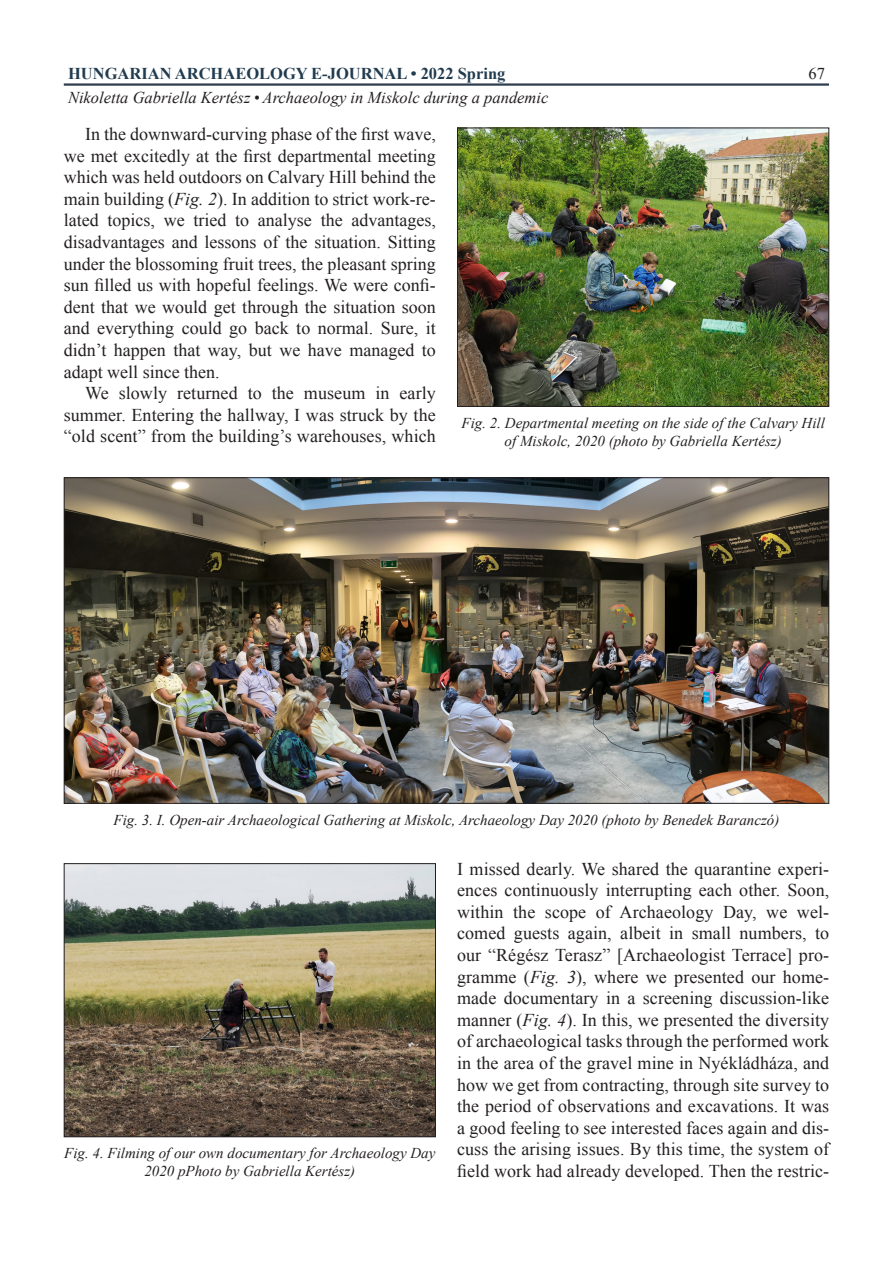
<style>
.page{position:relative;width:893px;height:1263px;background:#fff}
.page>*{position:absolute;margin:0;border:0;box-sizing:border-box;transform-origin:0 0}
.cikk_szoveg_print{font:18px/21.6px "Times New Roman";letter-spacing:.005em;color:#231f20;text-align:justify}
.t1{font:italic 16.5px "Times New Roman";color:#231f20}
.t2{font:700 16.5px "Times New Roman";color:#213b4f}
.t3{font:16.5px "Times New Roman";color:#231f20}
.kepala{font:italic 15px/18px "Times New Roman";color:#231f20;text-align:center}
.s1{font-style:italic}
</style>
<div class="page">
<hr style="left:64px;top:83px;width:765px;height:3px;background:#2d3d4d">
<img style="left:459px;top:130px;width:368px;height:275px">
<div style="left:457px;top:128px;width:372px;height:279px;border:1px solid #231f20"></div>
<img style="left:66px;top:865px;width:368px;height:270px">
<div style="left:64px;top:863px;width:372px;height:274px;border:1px solid #231f20"></div>
<img style="left:66px;top:479px;width:761px;height:323px">
<p class="t2" style="left:68px;top:62px;width:439px">HUNGARIAN ARCHAEOLOGY E-JOURNAL • 2022 Spring</p>
<p class="t3" style="left:808px;top:62px;width:18px">67</p>
<p class="t1" style="left:68px;top:87px;width:482px">Nikoletta Gabriella Kertész • Archaeology in Miskolc during a pandemic</p>
<p class="cikk_szoveg_print" style="left:64px;top:123px;width:374px;text-indent:21px">In the downward-curving phase of the first wave, we met excitedly at the first departmental meeting which was held outdoors on Calvary Hill behind the main building (<span class="s1">Fig. 2</span>). In addition to strict work-re&shy;lated topics, we tried to analyse the advantages, disadvantages and lessons of the situation. Sitting under the blossoming fruit trees, the pleasant spring sun filled us with hopeful feelings. We were confi&shy;dent that we would get through the situation soon and everything could go back to normal. Sure, it didn’t happen that way, but we have managed to adapt well since then.</p>
<p class="cikk_szoveg_print" style="left:64px;top:382px;width:374px;text-indent:21px">We slowly returned to the museum in early summer. Entering the hallway, I was struck by the “old scent” from the building’s warehouses, which</p>
<p class="kepala" style="left:461px;top:414px;width:365px">Fig. 2. Departmental meeting on the side of the Calvary Hill of Miskolc, 2020 (photo by Gabriella Kertész)</p>
<p class="kepala" style="left:114px;top:811px;width:667px">Fig. 3. I. Open-air Archaeological Gathering at Miskolc, Archaeology Day 2020 (photo by Benedek Baranczó)</p>
<p class="kepala" style="left:64px;top:1144px;width:373px">Fig. 4. Filming of our own documentary for Archaeology Day<br>2020 pPhoto by Gabriella Kertész)</p>
<p class="cikk_szoveg_print" style="left:457px;top:857px;width:374px">I missed dearly. We shared the quarantine experi&shy;ences continuously interrupting each other. Soon, within the scope of Archaeology Day, we wel&shy;comed guests again, albeit in small numbers, to our “Régész Terasz” [Archaeologist Terrace] pro&shy;gramme (<span class="s1">Fig. 3</span>), where we presented our home&shy;made documentary in a screening discussion-like manner (<span class="s1">Fig. 4</span>). In this, we presented the diversity of archaeological tasks through the performed work in the area of the gravel mine in Nyékládháza, and how we get from contracting, through site survey to the period of observations and excavations. It was a good feeling to see interested faces again and dis&shy;cuss the arising issues. By this time, the system of field work had already developed. Then the restric-</p>
</div>
